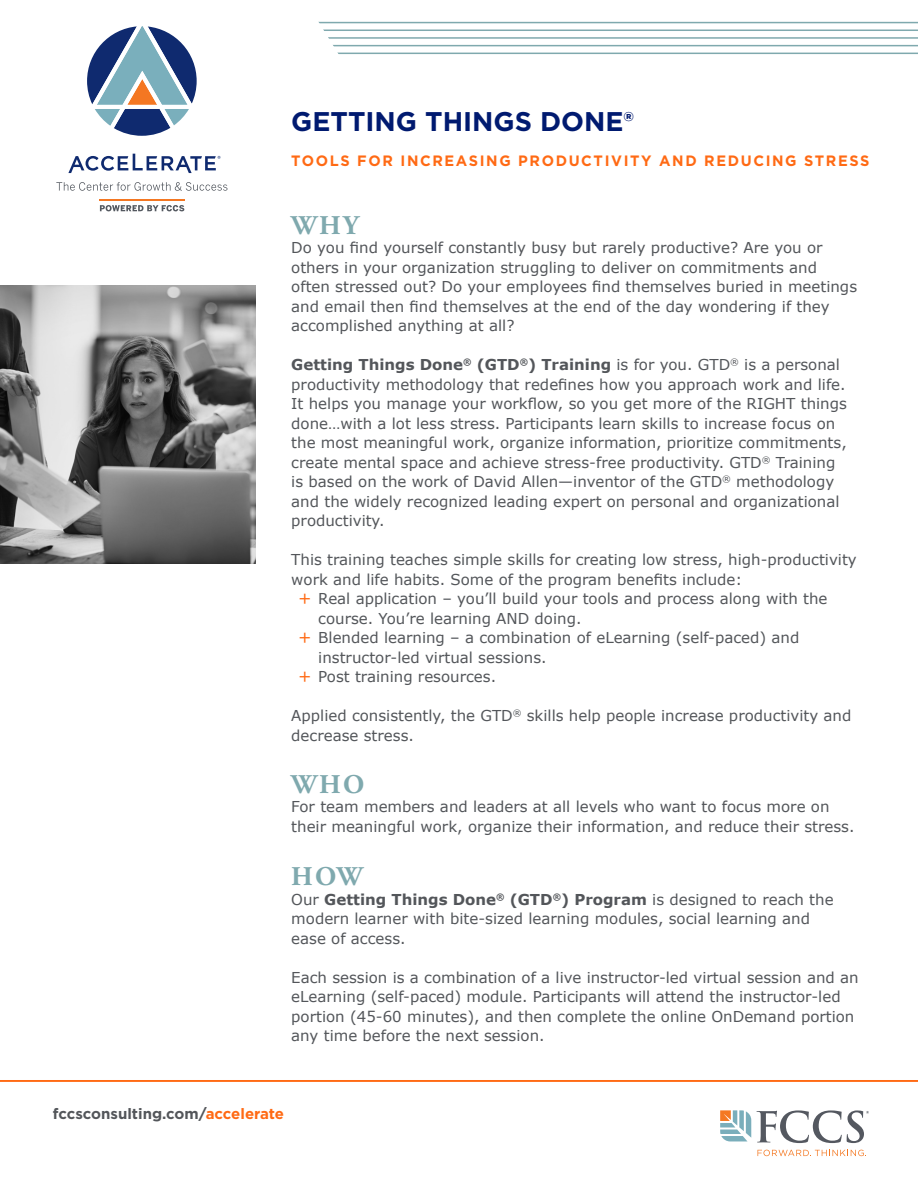
<style>
.page{position:relative;width:918px;height:1188px;background:#fff}
.page>*{position:absolute;margin:0;border:0;box-sizing:border-box;transform-origin:0 0}
.Headline_Bold_Navy{font:700 27px "Gotham";color:#001a70}
.t1{font:700 27px "Adobe Garamond Pro";letter-spacing:.075em;color:#7fa9ae}
.Body{font:15px/19.5px "Verdana";color:#53565a}
.Subhead_All_Caps_Ora{font:700 15px "Gotham";letter-spacing:.11em;color:#ff6a14}
.t2{font:700 15px "Gotham";color:#53565a}
.s1{font-weight:700}
.s2{font-size:16.5px;color:#ff6a14}
.s3{color:#ff6a14}
</style>
<div class="page">
<hr style="left:0;top:1080px;width:918px;height:2px;background:#ff6a14">
<svg style="left:757px;top:1150px;width:109px;height:6px"></svg>
<svg style="left:720px;top:1110px;width:149px;height:33px"></svg>
<svg style="left:318px;top:21px;width:600px;height:33px"></svg>
<svg style="left:87px;top:26px;width:110px;height:110px"></svg>
<svg style="left:56px;top:182px;width:171px;height:9px"></svg>
<svg style="left:100px;top:205px;width:84px;height:6px"></svg>
<hr style="left:99px;top:200px;width:86px;height:1px;background:#f47722">
<svg style="left:68px;top:154px;width:153px;height:19px"></svg>
<img style="left:0;top:285px;width:256px;height:278px">
<p class="Headline_Bold_Navy" style="left:291px;top:104px;width:344px">GETTING THINGS DONE®</p>
<p class="Subhead_All_Caps_Ora" style="left:291px;top:151px;width:580px">TOOLS FOR INCREASING PRODUCTIVITY AND REDUCING STRESS</p>
<p class="t1" style="left:291px;top:210px;width:69px">WHY</p>
<p class="Body" style="left:291px;top:238px;width:567px">Do you find yourself constantly busy but rarely productive? Are you or others in your organization struggling to deliver on commitments and often stressed out? Do your employees find themselves buried in meetings and email then find themselves at the end of the day wondering if they accomplished anything at all?</p>
<p class="Body" style="left:291px;top:355px;width:557px"><span class="s1">Getting Things Done</span><sup>®</sup> <span class="s1">(GTD</span><sup>®</sup><span class="s1">) Training</span> is for you. GTD<sup>®</sup> is a personal productivity methodology that redefines how you approach work and life.<br>It helps you manage your workflow, so you get more of the RIGHT things done…with a lot less stress. Participants learn skills to increase focus on the most meaningful work, organize information, prioritize commitments, create mental space and achieve stress-free productivity. GTD<sup>®</sup> Training is based on the work of David Allen—inventor of the GTD<sup>®</sup> methodology and the widely recognized leading expert on personal and organizational productivity.</p>
<p class="Body" style="left:291px;top:550px;width:567px">This training teaches simple skills for creating low stress, high-productivity work and life habits. Some of the program benefits include:</p>
<p class="Body" style="left:318px;top:589px;width:511px;text-indent:-20px"><span class="s2">+</span> Real application – you’ll build your tools and process along with the course. You’re learning AND doing.</p>
<p class="Body" style="left:318px;top:628px;width:483px;text-indent:-20px"><span class="s2">+</span> Blended learning – a combination of eLearning (self-paced) and instructor-led virtual sessions.</p>
<p class="Body" style="left:298px;top:667px;width:200px"><span class="s2">+</span> Post training resources.</p>
<p class="Body" style="left:291px;top:706px;width:562px">Applied consistently, the GTD<sup>®</sup> skills help people increase productivity and decrease stress.</p>
<p class="t1" style="left:291px;top:769px;width:75px">WHO</p>
<p class="Body" style="left:291px;top:797px;width:565px">For team members and leaders at all levels who want to focus more on their meaningful work, organize their information, and reduce their stress.</p>
<p class="t1" style="left:291px;top:861px;width:73px">HOW</p>
<p class="Body" style="left:291px;top:889px;width:544px">Our <span class="s1">Getting Things Done</span><sup>®</sup> <span class="s1">(GTD</span><sup>®</sup><span class="s1">) Program</span> is designed to reach the modern learner with bite-sized learning modules, social learning and ease of access.</p>
<p class="Body" style="left:291px;top:967px;width:569px">Each session is a combination of a live instructor-led virtual session and an eLearning (self-paced) module. Participants will attend the instructor-led portion (45-60 minutes), and then complete the online OnDemand portion any time before the next session.</p>
<p class="t2" style="left:53px;top:1103px;width:233px">fccsconsulting.com/<span class="s3">accelerate</span></p>
</div>
